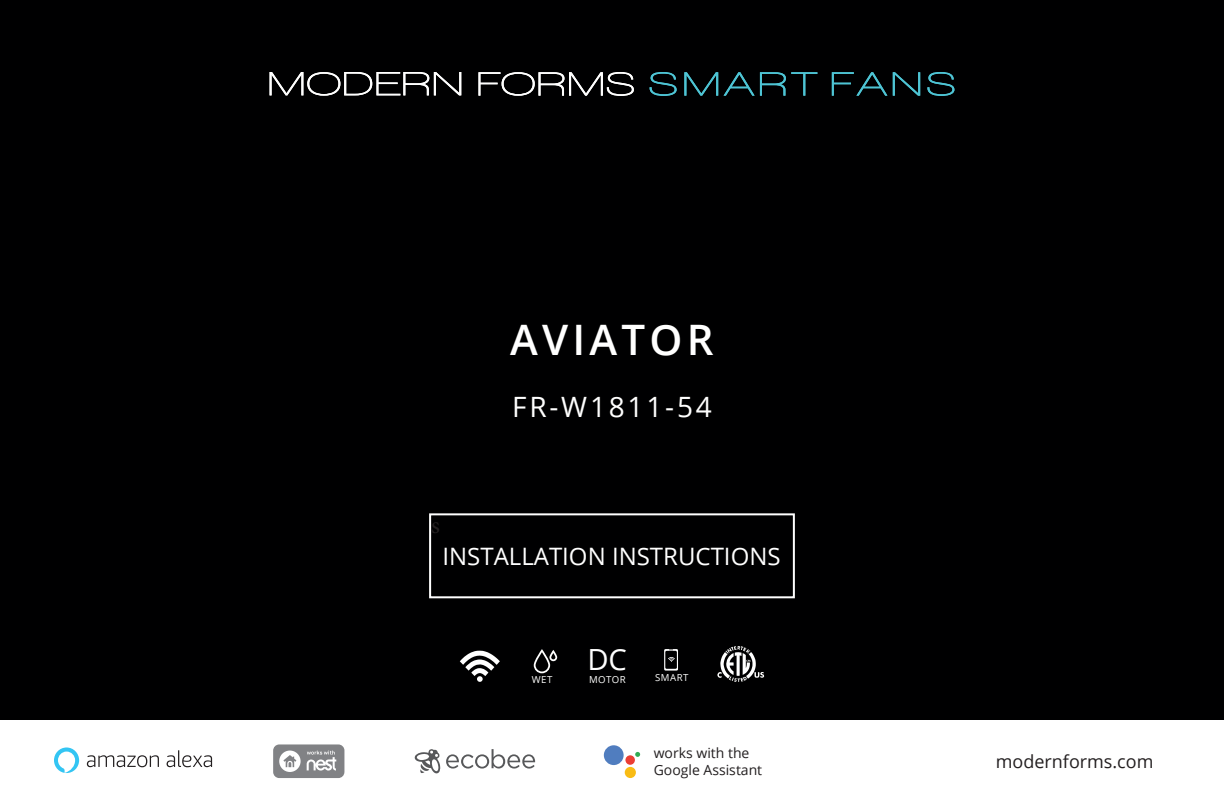
<style>
.page{position:relative;width:1224px;height:792px;background:#fff}
.page>*{position:absolute;margin:0;border:0;box-sizing:border-box;transform-origin:0 0}
.t1{font:600 42px "Open Sans";letter-spacing:.1em;color:#fff}
.Index_Section_Head{font:29.2px "Open Sans";color:#fff}
.t2{font:28px "Open Sans";letter-spacing:.1em;color:#fff}
.t3{font:24px "Open Sans";color:#fff}
.t4{font:24px "Minion Pro";color:#231f20}
.t5{font:18px "Open Sans";color:#231f20}
.t6{font:14px "Open Sans";color:#231f20}
.Index_Section_Head-2{font:9.6px "Open Sans";letter-spacing:.05em;color:#fff}
</style>
<div class="page">
<div style="left:0;top:0;width:1224px;height:720px;background:#000001"></div>
<div style="left:429px;top:513px;width:366px;height:85px;border:2px solid #fff"></div>
<div style="left:273px;top:744px;width:71px;height:34px;background:#818285;border-radius:6px"></div>
<div style="left:279px;top:751px;width:22px;height:21px;background:#fff;border-radius:50%"></div>
<svg style="left:307px;top:751px;width:29px;height:20px"></svg>
<svg style="left:283px;top:755px;width:13px;height:12px"></svg>
<div style="left:604px;top:745px;width:20px;height:20px;background:#507dbf;border-radius:50%"></div>
<div style="left:625px;top:755px;width:10px;height:10px;background:#eb3e34;border-radius:50%"></div>
<div style="left:625px;top:767px;width:11px;height:11px;background:#f9bc15;border-radius:50%"></div>
<svg style="left:635px;top:752px;width:5px;height:5px"></svg>
<svg style="left:414px;top:749px;width:121px;height:25px"></svg>
<svg style="left:54px;top:747px;width:25px;height:26px"></svg>
<svg style="left:87px;top:755px;width:72px;height:12px"></svg>
<svg style="left:167px;top:750px;width:45px;height:17px"></svg>
<svg style="left:460px;top:651px;width:40px;height:31px"></svg>
<svg style="left:533px;top:651px;width:25px;height:23px"></svg>
<svg style="left:664px;top:649px;width:14px;height:22px"></svg>
<svg style="left:717px;top:646px;width:47px;height:36px"></svg>
<svg style="left:270px;top:72px;width:191px;height:24px"></svg>
<svg style="left:478px;top:72px;width:156px;height:24px"></svg>
<svg style="left:650px;top:72px;width:27px;height:24px"></svg>
<svg style="left:684px;top:72px;width:34px;height:24px"></svg>
<svg style="left:724px;top:72px;width:93px;height:24px"></svg>
<svg style="left:832px;top:72px;width:55px;height:24px"></svg>
<svg style="left:893px;top:72px;width:27px;height:24px"></svg>
<svg style="left:927px;top:72px;width:27px;height:24px"></svg>
<p class="t1" style="left:510px;top:311px;width:205px">AVIATOR</p>
<p class="t4" style="left:431px;top:509px;width:10px">s</p>
<p class="t2" style="left:512px;top:388px;width:201px">FR-W1811-54</p>
<p class="t3" style="left:442px;top:539px;width:340px">INSTALLATION INSTRUCTIONS</p>
<p class="Index_Section_Head" style="left:588px;top:640px;width:41px">DC</p>
<p class="Index_Section_Head-2" style="left:532px;top:673px;width:22px">WET</p>
<p class="Index_Section_Head-2" style="left:589px;top:673px;width:38px">MOTOR</p>
<p class="Index_Section_Head-2" style="left:655px;top:671px;width:35px">SMART</p>
<p class="t6" style="left:654px;top:744px;width:97px">works with the</p>
<p class="t6" style="left:654px;top:760px;width:110px">Google Assistant</p>
<p class="t5" style="left:996px;top:749px;width:159px">modernforms.com</p>
</div>
